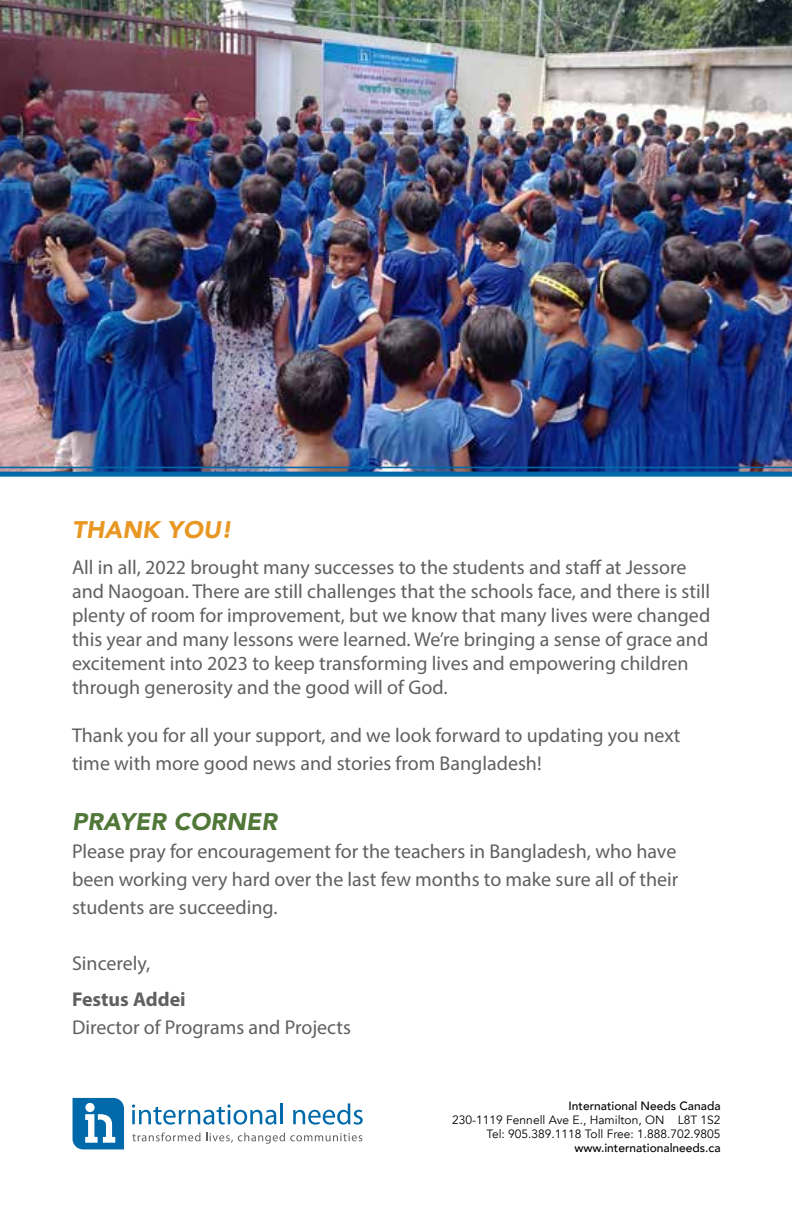
<style>
.page{position:relative;width:792px;height:1224px;background:#fff}
.page>*{position:absolute;margin:0;border:0;box-sizing:border-box;transform-origin:0 0}
.t1{font:italic 900 24px "Avenir";letter-spacing:.01em;color:#507737}
.t2{font:italic 900 24px "Avenir";letter-spacing:.01em;color:#e99723}
.t3{font:20px/24px "Myriad Pro";color:#5f6062}
.t4{font:700 20px "Myriad Pro";color:#5f6062}
.t5{font:12px/14px "Avenir";color:#000;text-align:right}
.t6{font:500 12px "Avenir";color:#000}
</style>
<div class="page">
<svg style="left:73px;top:1098px;width:51px;height:51px"></svg>
<svg style="left:132px;top:1104px;width:144px;height:21px"></svg>
<hr style="left:280px;top:1103px;width:3px;height:21px;background:#0069aa">
<svg style="left:293px;top:1103px;width:70px;height:22px"></svg>
<svg style="left:132px;top:1133px;width:68px;height:8px"></svg>
<svg style="left:206px;top:1133px;width:156px;height:11px"></svg>
<img style="left:0;top:468px;width:792px;height:9px">
<img style="left:0;top:0;width:792px;height:468px">
<p class="t2" style="left:72px;top:510px;width:161px">THANK YOU!</p>
<p class="t3" style="left:72px;top:555px;width:640px">All in all, 2022 brought many successes to the students and staff at Jessore and Naogoan. There are still challenges that the schools face, and there is still plenty of room for improvement, but we know that many lives were changed this year and many lessons were learned. We’re bringing a sense of grace and excitement into 2023 to keep transforming lives and empowering children through generosity and the good will of God.</p>
<p class="t3" style="left:72px;top:721px;width:610px;line-height:28px">Thank you for all your support, and we look forward to updating you next time with more good news and stories from Bangladesh!</p>
<p class="t1" style="left:72px;top:802px;width:207px">PRAYER CORNER</p>
<p class="t3" style="left:72px;top:837px;width:608px;line-height:28px;text-align:justify">Please pray for encouragement for the teachers in Bangladesh, who have been working very hard over the last few months to make sure all of their students are succeeding.</p>
<p class="t3" style="left:72px;top:951px;width:80px">Sincerely,</p>
<p class="t4" style="left:72px;top:986px;width:115px">Festus Addei</p>
<p class="t3" style="left:72px;top:1015px;width:281px">Director of Programs and Projects</p>
<p class="t6" style="left:569px;top:1095px;width:154px">International Needs Canada</p>
<p class="t5" style="left:452px;top:1113px;width:270px">230-1119 Fennell Ave E., Hamilton, ON L8T 1S2<br>Tel: 905.389.1118 Toll Free: 1.888.702.9805</p>
<p class="t6" style="left:574px;top:1137px;width:148px">www.internationalneeds.ca</p>
</div>
